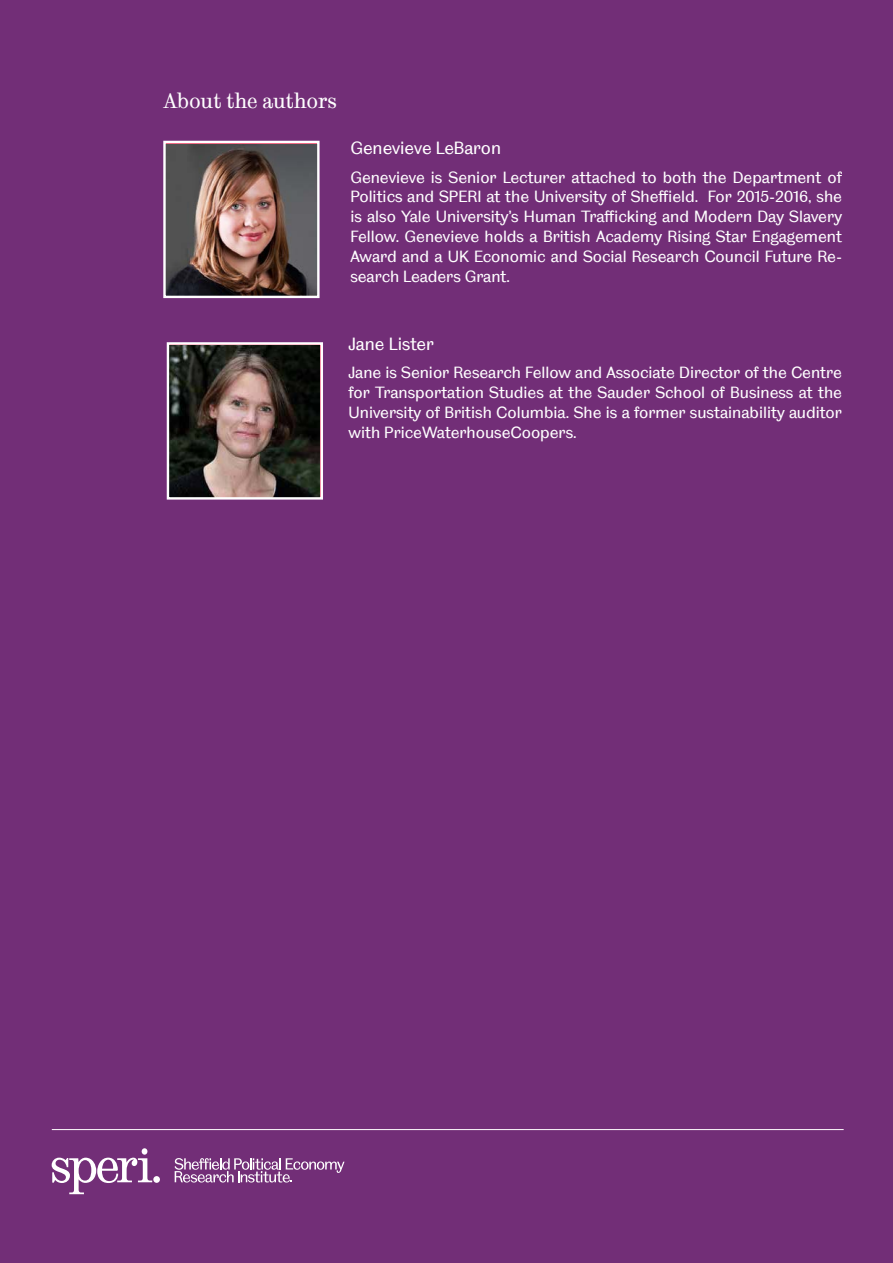
<style>
.page{position:relative;width:893px;height:1263px;background:#722e77}
.page>*{position:absolute;margin:0;border:0;box-sizing:border-box;transform-origin:0 0}
.t1{font:21px "TUOS Stephenson";letter-spacing:-.015em;color:#fff}
.t2{font:18px "TUOS Blake";color:#fff}
.t3{font:16.5px/19.8px "TUOS Blake";color:#fff;text-align:justify}
</style>
<div class="page">
<hr style="left:52px;top:1129px;width:792px;height:1px;background:#fff">
<svg style="left:175px;top:1158px;width:169px;height:24px"></svg>
<svg style="left:52px;top:1148px;width:100px;height:46px"></svg>
<div style="left:153px;top:1176px;width:7px;height:7px;background:#fff;border-radius:50%"></div>
<img style="left:166px;top:144px;width:151px;height:151px">
<div style="left:163px;top:141px;width:157px;height:157px;border:2px solid #fff"></div>
<img style="left:170px;top:346px;width:150px;height:151px">
<div style="left:167px;top:342px;width:156px;height:158px;border:2px solid #fff"></div>
<p class="t1" style="left:163px;top:88px;width:175px">About the authors</p>
<p class="t2" style="left:350px;top:137px;width:152px">Genevieve LeBaron</p>
<p class="t3" style="left:350px;top:167px;width:493px">Genevieve is Senior Lecturer attached to both the Department of Politics and SPERI at the University of Sheffield. For 2015-2016, she is also Yale University’s Human Trafficking and Modern Day Slavery Fellow. Genevieve holds a British Academy Rising Star Engagement Award and a UK Economic and Social Research Council Future Re&shy;search Leaders Grant.</p>
<p class="t2" style="left:349px;top:333px;width:87px">Jane Lister</p>
<p class="t3" style="left:349px;top:362px;width:495px">Jane is Senior Research Fellow and Associate Director of the Centre for Transportation Studies at the Sauder School of Business at the University of British Columbia. She is a former sustainability auditor with PriceWaterhouseCoopers.</p>
</div>
